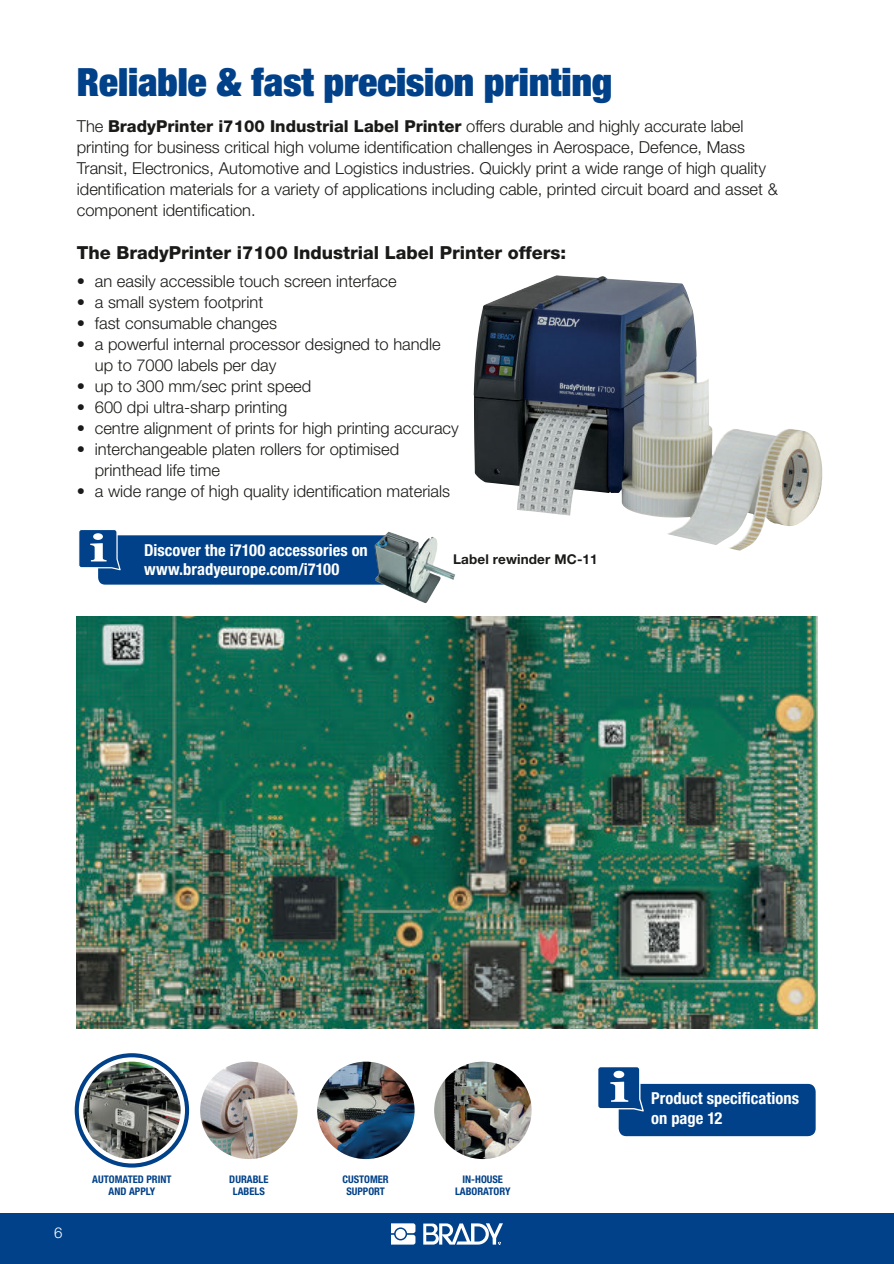
<style>
.page{position:relative;width:894px;height:1264px;background:#fff}
.page>*{position:absolute;margin:0;border:0;box-sizing:border-box;transform-origin:0 0}
.t1{font:900 condensed 39px "Helvetica Neue LT Pro";color:#004189}
.t2{font:800 18px "Helvetica Neue LT Pro";color:#1a1a18}
.t3{font:300 16.5px/21px "Helvetica Neue LT Pro";color:#1a1a18}
.t4{font:700 condensed 16.5px/19.8px "Helvetica Neue LT Pro";letter-spacing:.005em;color:#fff}
.t5{font:300 15px "Helvetica Neue LT Pro";color:#fff}
.t6{font:700 13.5px "Helvetica Neue LT Pro";letter-spacing:.01em;color:#1a1a18}
.t7{font:700 condensed 10.5px/12.6px "Helvetica Neue LT Pro";color:#004189;text-align:center}
.s1{font-weight:800}
</style>
<div class="page">
<div style="left:0;top:1212px;width:893px;height:51px;background:#004189"></div>
<img style="left:473px;top:275px;width:349px;height:275px">
<div style="left:618px;top:1083px;width:198px;height:53px;background:#004189;border-radius:9px"></div>
<div style="left:617px;top:1082px;width:200px;height:55px;border:2px solid #fff;border-radius:9px"></div>
<svg style="left:598px;top:1067px;width:45px;height:44px"></svg>
<img style="left:77px;top:616px;width:740px;height:412px">
<div style="left:97px;top:534px;width:298px;height:52px;background:#004189;border-radius:9px"></div>
<div style="left:95px;top:532px;width:302px;height:55px;border:3px solid #fff;border-radius:9px"></div>
<svg style="left:79px;top:530px;width:42px;height:40px"></svg>
<img style="left:374px;top:531px;width:81px;height:72px">
<svg style="left:391px;top:1223px;width:24px;height:21px"></svg>
<svg style="left:423px;top:1223px;width:80px;height:21px"></svg>
<div style="left:75px;top:1053px;width:114px;height:114px;border:4px solid #004189;border-radius:50%"></div>
<img style="left:83px;top:1061px;width:97px;height:97px;border-radius:49px">
<img style="left:200px;top:1061px;width:97px;height:97px;border-radius:49px">
<img style="left:434px;top:1061px;width:97px;height:97px;border-radius:49px">
<img style="left:317px;top:1061px;width:97px;height:97px;border-radius:49px">
<h1 class="t1" style="left:77px;top:56px;width:537px">Reliable &amp; fast precision printing</h1>
<p class="t3" style="left:77px;top:115px;width:702px">The <span class="s1">BradyPrinter i7100 Industrial Label Printer</span> offers durable and highly accurate label printing for business critical high volume identification challenges in Aerospace, Defence, Mass Transit, Electronics, Automotive and Logistics industries. Quickly print a wide range of high quality identification materials for a variety of applications including cable, printed circuit board and asset &amp; component identification.</p>
<p class="t2" style="left:77px;top:241px;width:491px">The BradyPrinter i7100 Industrial Label Printer offers:</p>
<p class="t3" style="left:77px;top:270px;width:321px">• an easily accessible touch screen interface</p>
<p class="t3" style="left:77px;top:291px;width:188px">• a small system footprint</p>
<p class="t3" style="left:77px;top:312px;width:202px">• fast consumable changes</p>
<p class="t3" style="left:95px;top:333px;width:347px;text-indent:-18px">• a powerful internal processor designed to handle up to 7000 labels per day</p>
<p class="t3" style="left:77px;top:375px;width:236px">• up to 300 mm/sec print speed</p>
<p class="t3" style="left:77px;top:396px;width:212px">• 600 dpi ultra-sharp printing</p>
<p class="t3" style="left:77px;top:417px;width:383px">• centre alignment of prints for high printing accuracy</p>
<p class="t3" style="left:95px;top:438px;width:306px;text-indent:-18px">• interchangeable platen rollers for optimised printhead life time</p>
<p class="t3" style="left:77px;top:480px;width:375px">• a wide range of high quality identification materials</p>
<p class="t4" style="left:144px;top:540px;width:225px">Discover the i7100 accessories on www.bradyeurope.com/i7100</p>
<p class="t6" style="left:453px;top:550px;width:146px">Label rewinder MC-11</p>
<p class="t5" style="left:54px;top:1223px;width:10px">6</p>
<p class="t7" style="left:92px;top:1172px;width:81px">AUTOMATED PRINT<br>AND APPLY</p>
<p class="t7" style="left:229px;top:1172px;width:41px">DURABLE<br>LABELS</p>
<p class="t7" style="left:342px;top:1172px;width:48px">CUSTOMER<br>SUPPORT</p>
<p class="t7" style="left:455px;top:1172px;width:57px">IN-HOUSE<br>LABORATORY</p>
<p class="t4" style="left:651px;top:1088px;width:149px">Product specifications on page 12</p>
</div>
